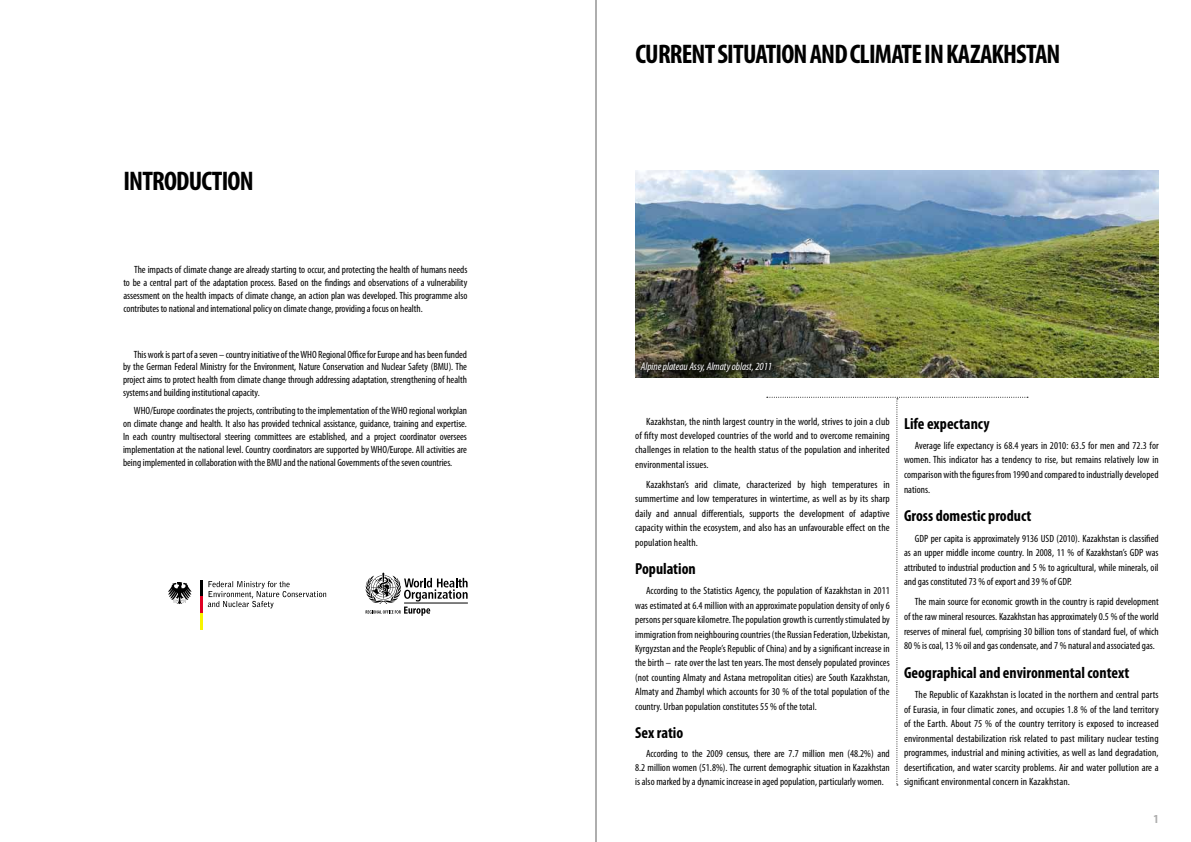
<style>
.page{position:relative;width:1191px;height:842px;background:#fff}
.page>*{position:absolute;margin:0;border:0;box-sizing:border-box;transform-origin:0 0}
.t1{font:700 condensed 27px "Myriad Pro";letter-spacing:-.03em;color:#000}
.t2{font:700 condensed 16px "Myriad Pro";color:#000}
.t3{font:700 condensed 12.3px "Myriad Pro";color:#acacac}
.t4{font:italic condensed 11px "Myriad Pro";letter-spacing:-.005em;color:#fff}
.t5{font:condensed 10.5px/14.4px "Myriad Pro";color:#000;text-align:justify}
</style>
<div class="page">
<img style="left:635px;top:170px;width:523px;height:207px">
<div style="left:632px;top:353px;width:148px;height:27px;background:#000;opacity:.85"></div>
<hr style="left:404px;top:603px;width:64px;height:1px;background:#000">
<svg style="left:365px;top:573px;width:102px;height:43px"></svg>
<svg style="left:168px;top:582px;width:24px;height:22px"></svg>
<svg style="left:208px;top:581px;width:118px;height:27px"></svg>
<svg style="left:200px;top:580px;width:2px;height:49px"></svg>
<hr style="left:595px;top:0;width:1px;height:842px;background:#959595">
<svg style="left:767px;top:397px;width:261px;height:388px"></svg>
<h1 class="t1" style="left:123px;top:164px;width:132px">Introduction</h1>
<p class="t5" style="left:123px;top:263px;width:345px;line-height:12.8px;text-indent:11px">The impacts of climate change are already starting to occur, and protecting the health of humans needs to be a central part of the adaptation process. Based on the findings and observations of a vulnerability assessment on the health impacts of climate change, an action plan was developed. This programme also contributes to national and international policy on climate change, providing a focus on health.</p>
<p class="t5" style="left:123px;top:347px;width:345px;line-height:12.8px;text-indent:11px">This work is part of a seven – country initiative of the WHO Regional Office for Europe and has been funded by the German Federal Ministry for the Environment, Nature Conservation and Nuclear Safety (BMU). The project aims to protect health from climate change through addressing adaptation, strengthening of health systems and building institutional capacity.</p>
<p class="t5" style="left:123px;top:404px;width:345px;line-height:12.8px;text-indent:11px">WHO/Europe coordinates the projects, contributing to the implementation of the WHO regional workplan on climate change and health. It also has provided technical assistance, guidance, training and expertise.<br>In each country multisectoral steering committees are established, and a project coordinator oversees implementation at the national level. Country coordinators are supported by WHO/Europe. All activities are being implemented in collaboration with the BMU and the national Governments of the seven countries.</p>
<h1 class="t1" style="left:635px;top:37px;width:426px">Current situation and climate in Kazakhstan</h1>
<p class="t4" style="left:641px;top:359px;width:133px">Alpine plateau Assy, Almaty oblast, 2011</p>
<p class="t5" style="left:635px;top:414px;width:256px;text-indent:11px">Kazakhstan, the ninth largest country in the world, strives to join a club of fifty most developed countries of the world and to overcome remaining challenges in relation to the health status of the population and inherited environmental issues.</p>
<p class="t5" style="left:635px;top:477px;width:256px;text-indent:11px">Kazakhstan’s arid climate, characterized by high temperatures in summertime and low temperatures in wintertime, as well as by its sharp daily and annual differentials, supports the development of adaptive capacity within the ecosystem, and also has an unfavourable effect on the population health.</p>
<h2 class="t2" style="left:635px;top:559px;width:62px">Population</h2>
<p class="t5" style="left:635px;top:584px;width:256px;text-indent:11px">According to the Statistics Agency, the population of Kazakhstan in 2011 was estimated at 6.4 million with an approximate population density of only 6 persons per square kilometre. The population growth is currently stimulated by immigration from neighbouring countries (the Russian Federation, Uzbekistan, Kyrgyzstan and the People’s Republic of China) and by a significant increase in the birth – rate over the last ten years. The most densely populated provinces (not counting Almaty and Astana metropolitan cities) are South Kazakhstan, Almaty and Zhambyl which accounts for 30 % of the total population of the country. Urban population constitutes 55 % of the total.</p>
<h2 class="t2" style="left:635px;top:723px;width:50px">Sex ratio</h2>
<p class="t5" style="left:635px;top:747px;width:256px;line-height:13.4px;text-align:right">According to the 2009 census, there are 7.7 million men (48.2%) and<br>8.2 million women (51.8%). The current demographic situation in Kazakhstan</p>
<p class="t5" style="left:635px;top:774px;width:250px">is also marked by a dynamic increase in aged population, particularly women.</p>
<h2 class="t2" style="left:904px;top:413px;width:87px">Life expectancy</h2>
<p class="t5" style="left:904px;top:438px;width:256px;text-indent:11px">Average life expectancy is 68.4 years in 2010: 63.5 for men and 72.3 for women. This indicator has a tendency to rise, but remains relatively low in comparison with the figures from 1990 and compared to industrially developed nations.</p>
<h2 class="t2" style="left:904px;top:506px;width:129px">Gross domestic product</h2>
<p class="t5" style="left:904px;top:531px;width:256px;text-indent:11px">GDP per capita is approximately 9136 USD (2010). Kazakhstan is classified as an upper middle income country. In 2008, 11 % of Kazakhstan’s GDP was attributed to industrial production and 5 % to agricultural, while minerals, oil and gas constituted 73 % of export and 39 % of GDP.</p>
<p class="t5" style="left:904px;top:595px;width:256px;text-indent:11px">The main source for economic growth in the country is rapid development of the raw mineral resources. Kazakhstan has approximately 0.5 % of the world reserves of mineral fuel, comprising 30 billion tons of standard fuel, of which 80 % is coal, 13 % oil and gas condensate, and 7 % natural and associated gas.</p>
<h2 class="t2" style="left:904px;top:662px;width:227px">Geographical and environmental context</h2>
<p class="t5" style="left:904px;top:687px;width:256px;text-indent:11px">The Republic of Kazakhstan is located in the northern and central parts of Eurasia, in four climatic zones, and occupies 1.8 % of the land territory of the Earth. About 75 % of the country territory is exposed to increased environmental destabilization risk related to past military nuclear testing programmes, industrial and mining activities, as well as land degradation, desertification, and water scarcity problems. Air and water pollution are a significant environmental concern in Kazakhstan.</p>
<p class="t3" style="left:1153px;top:811px;width:7px">1</p>
</div>
